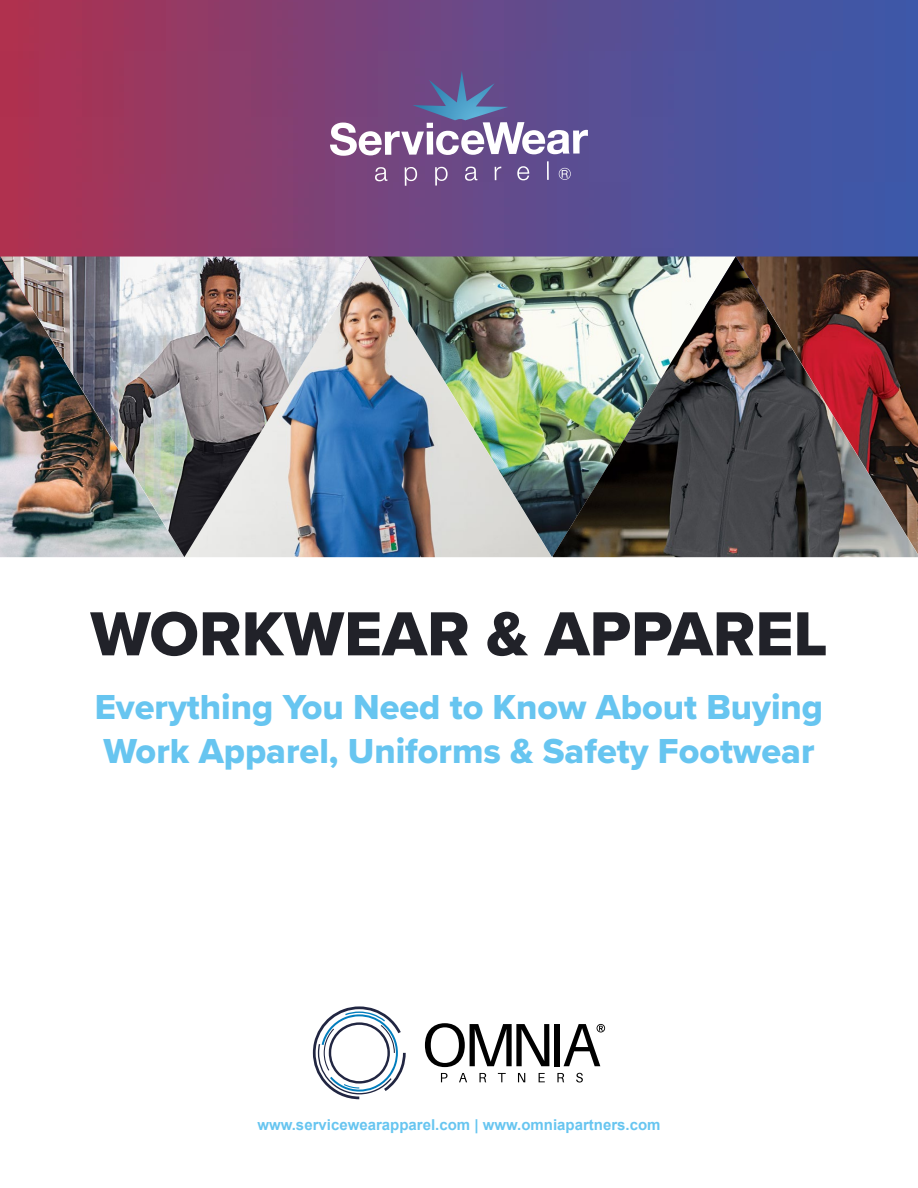
<style>
.page{position:relative;width:918px;height:1188px;background:#fff}
.page>*{position:absolute;margin:0;border:0;box-sizing:border-box;transform-origin:0 0}
.t1{font:64.5px "Proxima Nova Extrabld";color:#212229}
.t2{font:36px/44.2px "Proxima Nova Extrabld";color:#67c5f0}
.t3{font:700 15px "Arial";color:#67c5f0}
</style>
<div class="page">
<img style="left:0;top:0;width:918px;height:257px">
<svg style="left:330px;top:71px;width:258px;height:115px;background:#7d6599"></svg>
<img style="left:1px;top:257px;width:735px;height:300px">
<img style="left:736px;top:257px;width:182px;height:297px">
<svg style="left:313px;top:1006px;width:93px;height:93px"></svg>
<svg style="left:425px;top:1023px;width:124px;height:44px"></svg>
<div style="left:554px;top:1024px;width:5px;height:42px;background:#000"></div>
<svg style="left:441px;top:1073px;width:7px;height:9px"></svg>
<svg style="left:459px;top:1073px;width:8px;height:9px"></svg>
<svg style="left:479px;top:1073px;width:7px;height:9px"></svg>
<svg style="left:498px;top:1073px;width:8px;height:9px"></svg>
<svg style="left:518px;top:1073px;width:7px;height:9px"></svg>
<svg style="left:539px;top:1073px;width:6px;height:9px"></svg>
<svg style="left:557px;top:1073px;width:7px;height:9px"></svg>
<svg style="left:576px;top:1073px;width:7px;height:10px"></svg>
<svg style="left:564px;top:1024px;width:41px;height:42px"></svg>
<h1 class="t1" style="left:90px;top:586px;width:739px">WORKWEAR &amp; APPAREL</h1>
<p class="t2" style="left:95px;top:684px;width:730px">Everything You Need to Know About Buying<br>Work Apparel, Uniforms &amp; Safety Footwear</p>
<p class="t3" style="left:257px;top:1115px;width:405px">www.servicewearapparel.com | www.omniapartners.com</p>
</div>
